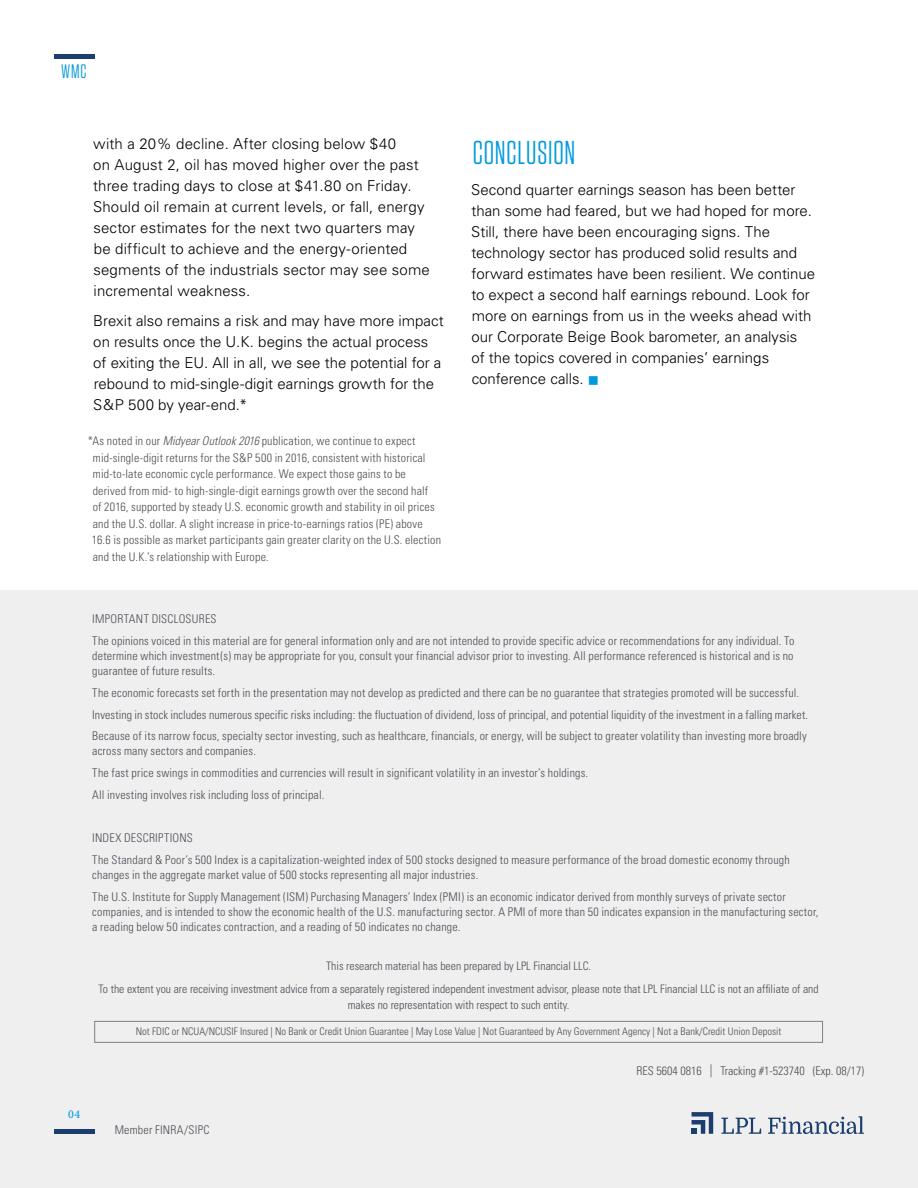
<style>
.page{position:relative;width:918px;height:1188px;background:#fff}
.page>*{position:absolute;margin:0;border:0;box-sizing:border-box;transform-origin:0 0}
.t1{font:33px "Tungsten Narrow";letter-spacing:.025em;color:#009bde}
.t2{font:19.5px "Tungsten Narrow";color:#0098d8}
.t3{font:300 15px/21px "Univers";color:#000}
.t4{font:300 condensed 12px/21.8px "Univers";letter-spacing:.015em;color:#4b4f54}
.t5{font:500 12px "Minion Pro";color:#009bde}
.t6{font:300 condensed 11.7px/22.8px "Univers";color:#4b4f54;text-align:center}
.t7{font:300 condensed 10.5px "Univers";color:#4b4f54}
.s1{font-style:italic}
.s2{color:#009bde}
.s3{font-size:12.9px}
</style>
<div class="page">
<div style="left:0;top:918px;width:918px;height:270px;background:#efeff0"></div>
<div style="left:94px;top:1021px;width:729px;height:22px;border:1px solid #807f83"></div>
<hr style="left:54px;top:1130px;width:40px;height:4px;background:#1b3e6f">
<hr style="left:54px;top:54px;width:40px;height:4px;background:#1b3e6f">
<svg style="left:692px;top:1112px;width:21px;height:22px"></svg>
<svg style="left:721px;top:1118px;width:40px;height:16px"></svg>
<svg style="left:768px;top:1116px;width:96px;height:18px"></svg>
<div style="left:0;top:590px;width:918px;height:361px;background:#efeff0"></div>
<h2 class="t2" style="left:61px;top:62px;width:27px">WMC</h2>
<p class="t3" style="left:93px;top:133px;width:338px">with a 20% decline. After closing below $40<br>on August 2, oil has moved higher over the past three trading days to close at $41.80 on Friday.<br>Should oil remain at current levels, or fall, energy sector estimates for the next two quarters may be difficult to achieve and the energy-oriented segments of the industrials sector may see some incremental weakness.</p>
<p class="t3" style="left:93px;top:310px;width:352px">Brexit also remains a risk and may have more impact on results once the U.K. begins the actual process of exiting the EU. All in all, we see the potential for a rebound to mid-single-digit earnings growth for the S&amp;P 500 by year-end.*</p>
<p class="t4" style="left:92px;top:433px;width:350px;line-height:16.5px;text-indent:-4px">*As noted in our <span class="s1">Midyear Outlook 2016</span> publication, we continue to expect mid-single-digit returns for the S&amp;P 500 in 2016, consistent with historical mid-to-late economic cycle performance. We expect those gains to be derived from mid- to high-single-digit earnings growth over the second half<br>of 2016, supported by steady U.S. economic growth and stability in oil prices and the U.S. dollar. A slight increase in price-to-earnings ratios (PE) above 16.6 is possible as market participants gain greater clarity on the U.S. election and the U.K.’s relationship with Europe.</p>
<h1 class="t1" style="left:473px;top:136px;width:104px">CONCLUSION</h1>
<p class="t3" style="left:471px;top:180px;width:345px">Second quarter earnings season has been better than some had feared, but we had hoped for more.<br>Still, there have been encouraging signs. The technology sector has produced solid results and forward estimates have been resilient. We continue to expect a second half earnings rebound. Look for more on earnings from us in the weeks ahead with our Corporate Beige Book barometer, an analysis<br>of the topics covered in companies’ earnings conference calls. <span class="s2">■</span></p>
<p class="t4" style="left:92px;top:608px;width:704px">IMPORTANT DISCLOSURES<br>The opinions voiced in this material are for general information only and are not intended to provide specific advice or recommendations for any individual. To</p>
<p class="t4" style="left:92px;top:648px;width:703px;line-height:15px">determine which investment(s) may be appropriate for you, consult your financial advisor prior to investing. All performance referenced is historical and is no guarantee of future results.</p>
<p class="t4" style="left:92px;top:682px;width:717px">The economic forecasts set forth in the presentation may not develop as predicted and there can be no guarantee that strategies promoted will be successful.<br>Investing in stock includes numerous specific risks including: the fluctuation of dividend, loss of principal, and potential liquidity of the investment in a falling market.<br>Because of its narrow focus, specialty sector investing, such as healthcare, financials, or energy, will be subject to greater volatility than investing more broadly</p>
<p class="t4" style="left:92px;top:740px;width:497px">across many sectors and companies.<br>The fast price swings in commodities and currencies will result in significant volatility in an investor’s holdings.<br>All investing involves risk including loss of principal.</p>
<p class="t4" style="left:92px;top:827px;width:699px">INDEX DESCRIPTIONS<br>The Standard &amp; Poor’s 500 Index is a capitalization-weighted index of 500 stocks designed to measure performance of the broad domestic economy through</p>
<p class="t4" style="left:92px;top:864px;width:695px">changes in the aggregate market value of 500 stocks representing all major industries.<br>The U.S. Institute for Supply Management (ISM) Purchasing Managers’ Index (PMI) is an economic indicator derived from monthly surveys of private sector</p>
<p class="t4" style="left:92px;top:904px;width:728px;line-height:15px">companies, and is intended to show the economic health of the U.S. manufacturing sector. A PMI of more than 50 indicates expansion in the manufacturing sector, a reading below 50 indicates contraction, and a reading of 50 indicates no change.</p>
<p class="t6" style="left:99px;top:954px;width:722px">This research material has been prepared by LPL Financial LLC.<br>To the extent you are receiving investment advice from a separately registered independent investment advisor, please note that LPL Financial LLC is not an affiliate of and</p>
<p class="t6" style="left:348px;top:993px;width:223px">makes no representation with respect to such entity.</p>
<p class="t7" style="left:136px;top:1025px;width:647px">Not FDIC or NCUA/NCUSIF Insured | No Bank or Credit Union Guarantee | May Lose Value | Not Guaranteed by Any Government Agency | Not a Bank/Credit Union Deposit</p>
<p class="t5" style="left:68px;top:1106px;width:14px">04</p>
<p class="t4" style="left:115px;top:1119px;width:96px">Member FINRA/SIPC</p>
<p class="t4" style="left:636px;top:1060px;width:229px">RES 5604 0816 <span class="s3">|</span> Tracking #1-523740 (Exp. 08/17)</p>
</div>
